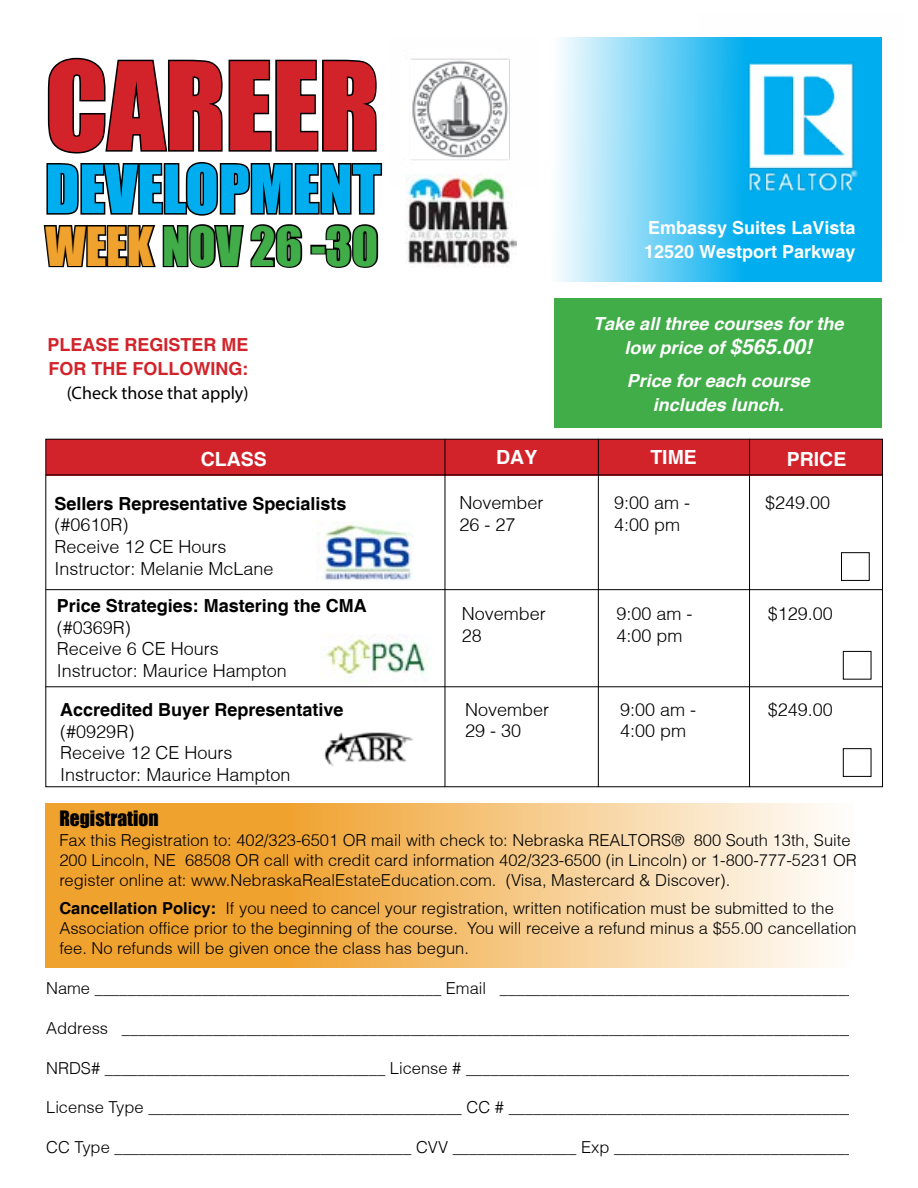
<style>
.page{position:relative;width:918px;height:1188px;background:#fff}
.page>*{position:absolute;margin:0;border:0;box-sizing:border-box;transform-origin:0 0}
.t1{font:112.5px "Impact";color:#d2232a}
.t2{font:61.5px "Impact";color:#00aeef}
.t3{font:49.5px "Impact";color:#41ad49}
.t4{font:700 19.5px "Helvetica";color:#fff}
.t5{font:19.5px "Impact";color:#000}
.t6{font:300 18px/21.6px "Helvetica";color:#000}
.t7{font:700 18px "Helvetica";color:#000}
.t8{font:italic 700 18px/24px "Helvetica cyr";color:#fff;text-align:center}
.t9{font:700 18px/24px "Helvetica";color:#fff}
.t10{font:700 18px/24px "Helvetica";color:#d2232a}
.t11{font:18px "Myriad Pro";color:#000}
.t12{font:300 16.5px/19.8px "Helvetica";color:#000}
.s1{color:#f0a22f}
.s2{font-size:21px}
.s3{font-weight:700}
</style>
<div class="page">
<svg style="left:557px;top:38px;width:325px;height:244px;background:#7fd6f6"></svg>
<svg style="left:45px;top:803px;width:782px;height:165px;background:#f4c074"></svg>
<svg style="left:43px;top:57px;width:340px;height:211px"></svg>
<img style="left:699px;top:37px;width:183px;height:204px">
<img style="left:411px;top:58px;width:99px;height:102px">
<img style="left:405px;top:174px;width:111px;height:94px">
<div style="left:46px;top:439px;width:837px;height:36px;background:#d2232a"></div>
<hr style="left:445px;top:439px;width:1px;height:348px;background:#000">
<hr style="left:598px;top:439px;width:1px;height:348px;background:#000">
<hr style="left:749px;top:439px;width:1px;height:348px;background:#000">
<hr style="left:46px;top:475px;width:837px;height:1px;background:#000">
<hr style="left:46px;top:589px;width:837px;height:1px;background:#000">
<hr style="left:45px;top:686px;width:837px;height:1px;background:#000">
<img style="left:316px;top:522px;width:97px;height:59px">
<img style="left:320px;top:634px;width:108px;height:46px">
<img style="left:324px;top:732px;width:89px;height:34px">
<div style="left:841px;top:552px;width:29px;height:29px;border:1px solid #000"></div>
<div style="left:843px;top:651px;width:28px;height:29px;border:1px solid #000"></div>
<div style="left:843px;top:748px;width:28px;height:29px;border:1px solid #000"></div>
<div style="left:555px;top:298px;width:327px;height:130px;background:#41ad49"></div>
<h1 class="t1" style="left:45px;top:19px;width:336px">CAREER</h1>
<h2 class="t2" style="left:45px;top:141px;width:337px">DEVELOPMENT</h2>
<h3 class="t3" style="left:45px;top:208px;width:334px"><span class="s1">WEEK</span> NOV 26 -30</h3>
<p class="t10" style="left:48px;top:333px;width:203px">PLEASE REGISTER ME<br>FOR THE FOLLOWING:</p>
<p class="t11" style="left:67px;top:381px;width:183px">(Check those that apply)</p>
<p class="t9" style="left:644px;top:217px;width:213px">Embassy Suites LaVista<br>12520 Westport Parkway</p>
<p class="t8" style="left:593px;top:312px;width:252px">Take all three courses for the low price of <span class="s2">$565.00!</span></p>
<p class="t8" style="left:627px;top:369px;width:185px">Price for each course includes lunch.</p>
<p class="t4" style="left:201px;top:447px;width:68px">CLASS</p>
<p class="t4" style="left:496px;top:445px;width:43px">DAY</p>
<p class="t4" style="left:650px;top:445px;width:48px">TIME</p>
<p class="t4" style="left:787px;top:447px;width:61px">PRICE</p>
<p class="t7" style="left:54px;top:492px;width:294px">Sellers Representative Specialists</p>
<p class="t6" style="left:54px;top:514px;width:221px">(#0610R)<br>Receive 12 CE Hours<br>Instructor: Melanie McLane</p>
<p class="t6" style="left:459px;top:492px;width:86px">November<br>26 - 27</p>
<p class="t6" style="left:614px;top:492px;width:78px">9:00 am -<br>4:00 pm</p>
<p class="t6" style="left:765px;top:492px;width:67px">$249.00</p>
<p class="t7" style="left:57px;top:595px;width:312px">Price Strategies: Mastering the CMA</p>
<p class="t6" style="left:57px;top:616px;width:232px">(#0369R)<br>Receive 6 CE Hours<br>Instructor: Maurice Hampton</p>
<p class="t7" style="left:60px;top:699px;width:285px">Accredited Buyer Representative</p>
<p class="t6" style="left:60px;top:720px;width:232px">(#0929R)<br>Receive 12 CE Hours<br>Instructor: Maurice Hampton</p>
<p class="t6" style="left:462px;top:603px;width:86px">November<br>28</p>
<p class="t6" style="left:617px;top:603px;width:78px">9:00 am -<br>4:00 pm</p>
<p class="t6" style="left:768px;top:603px;width:67px">$129.00</p>
<p class="t6" style="left:465px;top:698px;width:86px">November<br>29 - 30</p>
<p class="t6" style="left:620px;top:698px;width:78px">9:00 am -<br>4:00 pm</p>
<p class="t6" style="left:768px;top:698px;width:67px">$249.00</p>
<p class="t5" style="left:59px;top:803px;width:101px">Registration</p>
<p class="t12" style="left:59px;top:830px;width:799px">Fax this Registration to: 402/323-6501 OR mail with check to: Nebraska REALTORS® 800 South 13th, Suite<br>200 Lincoln, NE 68508 OR call with credit card information 402/323-6500 (in Lincoln) or 1-800-777-5231 OR register online at: www.NebraskaRealEstateEducation.com. (Visa, Mastercard &amp; Discover).</p>
<p class="t12" style="left:59px;top:898px;width:799px"><span class="s3">Cancellation Policy:</span> If you need to cancel your registration, written notification must be submitted to the<br>Association office prior to the beginning of the course. You will receive a refund minus a $55.00 cancellation fee. No refunds will be given once the class has begun.</p>
<p class="t12" style="left:46px;top:978px;width:835px">Name __________________________________________ Email ______________________________________________</p>
<p class="t12" style="left:46px;top:1018px;width:836px">Address ____________________________________________________________________________________________</p>
<p class="t12" style="left:46px;top:1058px;width:826px">NRDS# __________________________________ License # _________________________________________________</p>
<p class="t12" style="left:46px;top:1097px;width:819px">License Type ______________________________________ CC # ___________________________________________</p>
<p class="t12" style="left:46px;top:1137px;width:825px">CC Type ____________________________________ CVV _______________ Exp _______________________________</p>
</div>
